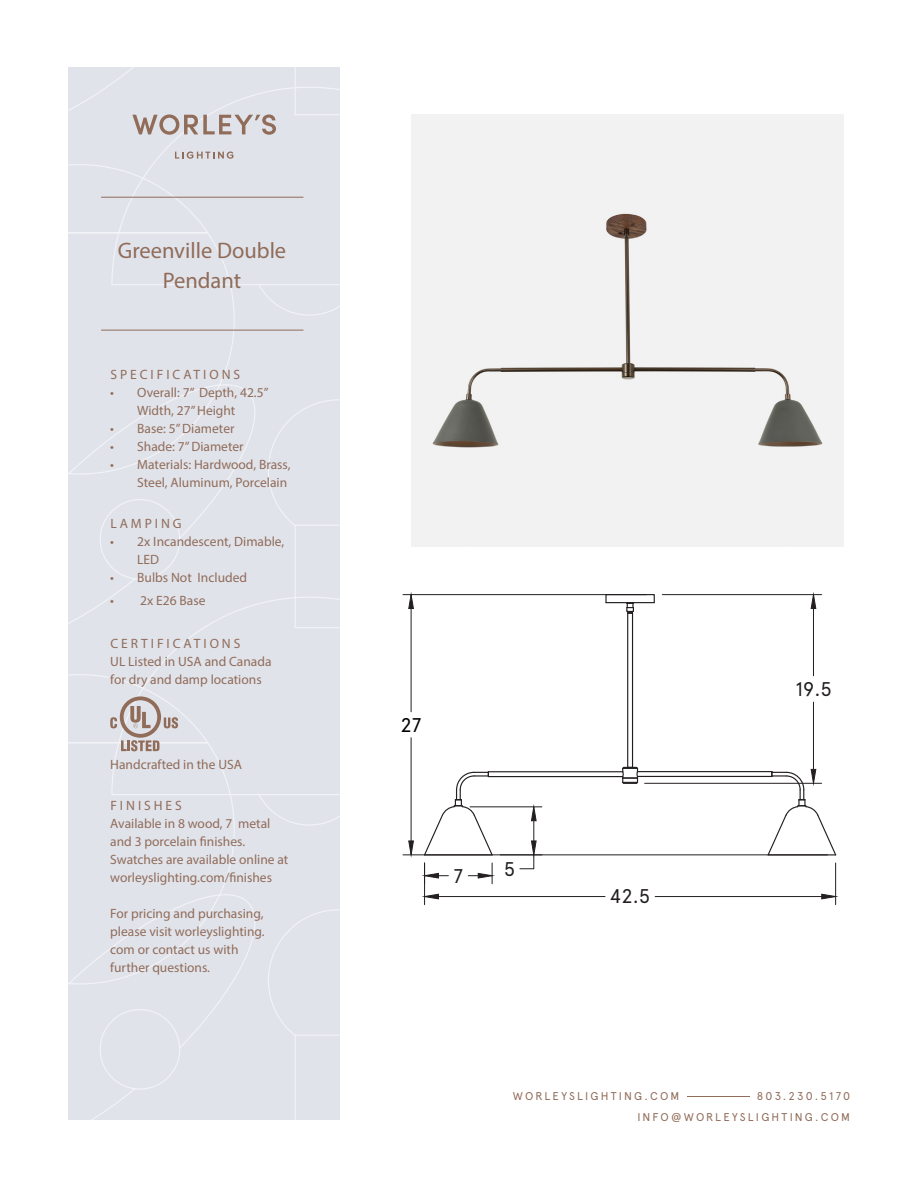
<style>
.page{position:relative;width:918px;height:1188px;background:#fff}
.page>*{position:absolute;margin:0;border:0;box-sizing:border-box;transform-origin:0 0}
.t1{font:22.5px/30px "Myriad Pro";color:#906c59;text-align:center}
.t2{font:19.8px "Apercu Pro";color:#231f20}
.t3{font:19.8px "Apercu Pro";color:#000}
.t4{font:13.5px/18px "Myriad Pro";color:#906c59}
.t5{font:13.5px "Myriad Pro";letter-spacing:.22em;color:#906c59}
.t6{font:11.25px "Apercu Pro";letter-spacing:.19em;color:#906c59}
</style>
<div class="page">
<div style="left:412px;top:114px;width:432px;height:432px;background:#f2f2f2"></div>
<hr style="left:632px;top:613px;width:1px;height:154px;background:#231f20">
<hr style="left:627px;top:613px;width:1px;height:154px;background:#231f20">
<hr style="left:638px;top:776px;width:134px;height:1px;background:#231f20">
<hr style="left:638px;top:771px;width:134px;height:1px;background:#231f20">
<svg style="left:605px;top:594px;width:50px;height:20px"></svg>
<hr style="left:403px;top:594px;width:243px;height:1px;background:#231f20">
<hr style="left:403px;top:855px;width:425px;height:1px;background:#231f20">
<hr style="left:411px;top:609px;width:1px;height:103px;background:#231f20">
<hr style="left:411px;top:738px;width:1px;height:103px;background:#231f20">
<svg style="left:408px;top:594px;width:6px;height:15px"></svg>
<svg style="left:408px;top:840px;width:6px;height:16px"></svg>
<hr style="left:424px;top:863px;width:1px;height:42px;background:#231f20">
<hr style="left:835px;top:863px;width:1px;height:42px;background:#231f20">
<hr style="left:438px;top:896px;width:167px;height:1px;background:#231f20">
<hr style="left:655px;top:896px;width:167px;height:1px;background:#231f20">
<svg style="left:424px;top:893px;width:15px;height:7px"></svg>
<svg style="left:821px;top:893px;width:15px;height:7px"></svg>
<svg style="left:423px;top:766px;width:216px;height:118px"></svg>
<hr style="left:662px;top:594px;width:160px;height:1px;background:#231f20">
<hr style="left:645px;top:783px;width:177px;height:1px;background:#231f20">
<hr style="left:813px;top:609px;width:1px;height:67px;background:#231f20">
<hr style="left:813px;top:702px;width:1px;height:67px;background:#231f20">
<svg style="left:810px;top:594px;width:7px;height:15px"></svg>
<svg style="left:767px;top:769px;width:70px;height:87px"></svg>
<hr style="left:687px;top:1096px;width:62px;height:1px;background:#906c59">
<div style="left:68px;top:146px;width:272px;height:450px;background:#e1e3eb"></div>
<div style="left:68px;top:596px;width:272px;height:524px;background:#e1e3eb"></div>
<svg style="left:110px;top:696px;width:68px;height:55px;background:#cac1c1"></svg>
<svg style="left:68px;top:68px;width:272px;height:78px;background:#dddde3"></svg>
<svg style="left:175px;top:152px;width:58px;height:7px"></svg>
<hr style="left:101px;top:197px;width:202px;height:1px;background:#906c59">
<hr style="left:101px;top:330px;width:202px;height:1px;background:#906c59">
<p class="t1" style="left:118px;top:235px;width:170px">Greenville Double<br>Pendant</p>
<p class="t5" style="left:110px;top:367px;width:131px">SPECIFICATIONS</p>
<p class="t4" style="left:110px;top:384px;width:160px;text-align:center">• Overall: 7” Depth, 42.5”<br>Width, 27” Height</p>
<p class="t4" style="left:110px;top:420px;width:126px">• Base: 5” Diameter</p>
<p class="t4" style="left:110px;top:438px;width:135px">• Shade: 7” Diameter</p>
<p class="t4" style="left:110px;top:456px;width:182px;text-align:right">• Materials: Hardwood, Brass,<br>Steel, Aluminum, Porcelain</p>
<p class="t5" style="left:110px;top:515px;width:73px">LAMPING</p>
<p class="t4" style="left:137px;top:532px;width:149px;text-indent:-27px">• 2x Incandescent, Dimable,<br>LED</p>
<p class="t4" style="left:110px;top:568px;width:138px">• Bulbs Not Included</p>
<p class="t4" style="left:110px;top:591px;width:97px">• 2x E26 Base</p>
<p class="t5" style="left:110px;top:635px;width:132px">CERTIFICATIONS</p>
<p class="t4" style="left:110px;top:652px;width:163px">UL Listed in USA and Canada for dry and damp locations</p>
<p class="t4" style="left:110px;top:756px;width:133px">Handcrafted in the USA</p>
<p class="t5" style="left:110px;top:797px;width:73px">FINISHES</p>
<p class="t4" style="left:110px;top:814px;width:180px">Available in 8 wood, 7 metal and 3 porcelain finishes.<br>Swatches are available online at worleyslighting.com/finishes</p>
<p class="t4" style="left:110px;top:904px;width:156px">For pricing and purchasing, please visit worleyslighting. com or contact us with further questions.</p>
<p class="t3" style="left:400px;top:710px;width:22px">27</p>
<p class="t2" style="left:453px;top:861px;width:11px">7</p>
<p class="t2" style="left:504px;top:854px;width:13px">5</p>
<p class="t2" style="left:610px;top:881px;width:42px">42.5</p>
<p class="t2" style="left:795px;top:674px;width:38px">19.5</p>
<p class="t6" style="left:513px;top:1087px;width:168px">WORLEYSLIGHTING.COM</p>
<p class="t6" style="left:757px;top:1087px;width:95px">803.230.5170</p>
<p class="t6" style="left:637px;top:1108px;width:214px">INFO@WORLEYSLIGHTING.COM</p>
</div>
